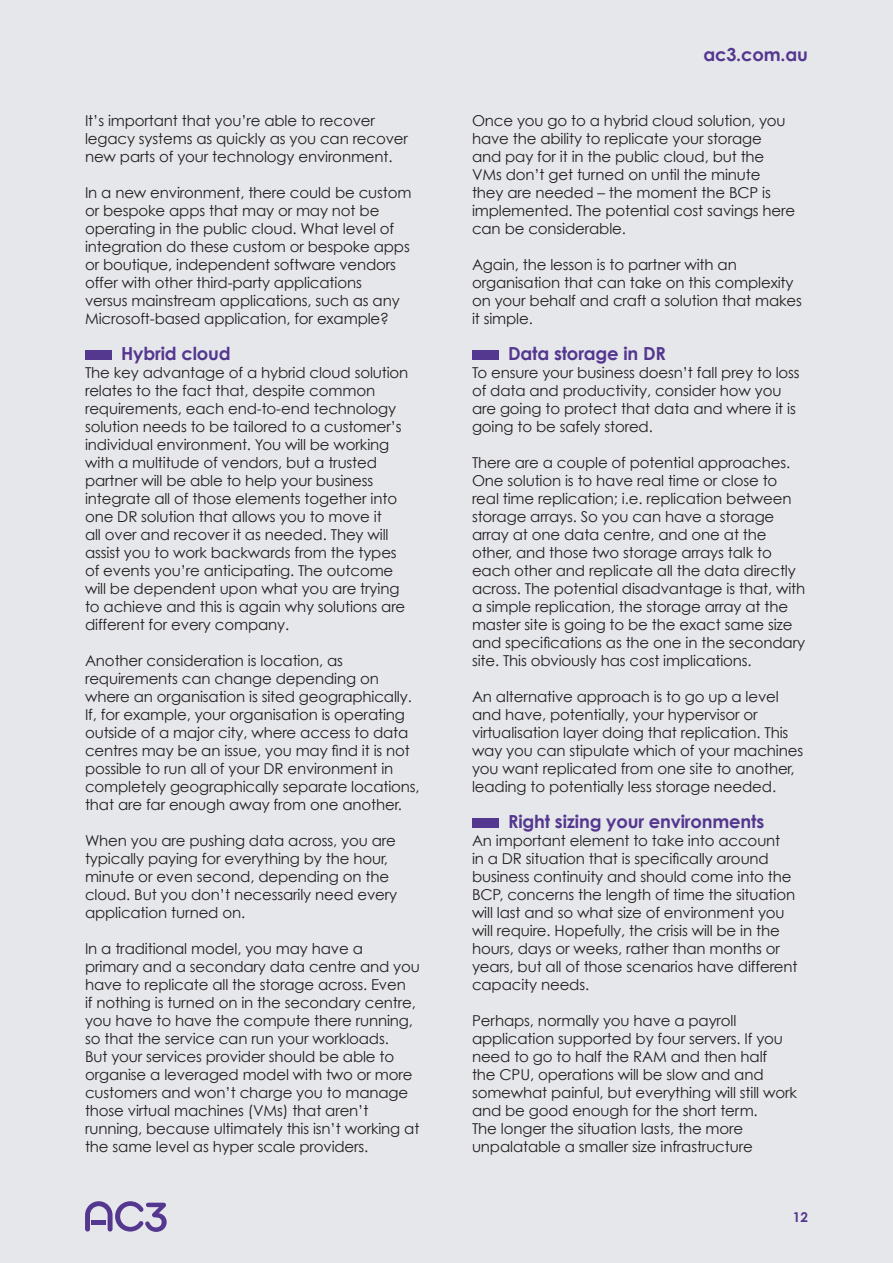
<style>
.page{position:relative;width:893px;height:1263px;background:#e0e2e6}
.page>*{position:absolute;margin:0;border:0;box-sizing:border-box;transform-origin:0 0}
.t1{font:700 18px "Century Gothic";letter-spacing:-.01em;color:#54378f}
.t2{font:15px/18px "Century Gothic";letter-spacing:-.01em;color:#231f20}
.t3{font:700 13.5px "Century Gothic";color:#54378f}
</style>
<div class="page">
<svg style="left:85px;top:1201px;width:82px;height:31px"></svg>
<div style="left:85px;top:351px;width:27px;height:9px;background:#54378f"></div>
<div style="left:472px;top:351px;width:27px;height:9px;background:#54378f"></div>
<div style="left:472px;top:819px;width:27px;height:9px;background:#54378f"></div>
<p class="t2" style="left:85px;top:111px;width:325px">It’s important that you’re able to recover legacy systems as quickly as you can recover new parts of your technology environment.</p>
<p class="t2" style="left:85px;top:183px;width:328px">In a new environment, there could be custom or bespoke apps that may or may not be operating in the public cloud. What level of integration do these custom or bespoke apps or boutique, independent software vendors offer with other third-party applications<br>versus mainstream applications, such as any Microsoft-based application, for example?</p>
<p class="t1" style="left:121px;top:342px;width:111px">Hybrid cloud</p>
<p class="t2" style="left:85px;top:363px;width:325px">The key advantage of a hybrid cloud solution relates to the fact that, despite common requirements, each end-to-end technology solution needs to be tailored to a customer’s individual environment. You will be working with a multitude of vendors, but a trusted partner will be able to help your business integrate all of those elements together into one DR solution that allows you to move it<br>all over and recover it as needed. They will assist you to work backwards from the types of events you’re anticipating. The outcome will be dependent upon what you are trying to achieve and this is again why solutions are different for every company.</p>
<p class="t2" style="left:85px;top:651px;width:336px">Another consideration is location, as requirements can change depending on where an organisation is sited geographically.<br>If, for example, your organisation is operating outside of a major city, where access to data centres may be an issue, you may find it is not possible to run all of your DR environment in completely geographically separate locations, that are far enough away from one another.</p>
<p class="t2" style="left:85px;top:831px;width:314px">When you are pushing data across, you are typically paying for everything by the hour, minute or even second, depending on the cloud. But you don’t necessarily need every application turned on.</p>
<p class="t2" style="left:85px;top:939px;width:336px">In a traditional model, you may have a primary and a secondary data centre and you have to replicate all the storage across. Even<br>if nothing is turned on in the secondary centre, you have to have the compute there running, so that the service can run your workloads.<br>But your services provider should be able to organise a leveraged model with two or more customers and won’t charge you to manage those virtual machines (VMs) that aren’t running, because ultimately this isn’t working at the same level as hyper scale providers.</p>
<p class="t1" style="left:703px;top:43px;width:106px">ac3.com.au</p>
<p class="t2" style="left:472px;top:111px;width:325px">Once you go to a hybrid cloud solution, you have the ability to replicate your storage<br>and pay for it in the public cloud, but the VMs don’t get turned on until the minute they are needed – the moment the BCP is implemented. The potential cost savings here can be considerable.</p>
<p class="t2" style="left:472px;top:255px;width:332px">Again, the lesson is to partner with an organisation that can take on this complexity on your behalf and craft a solution that makes it simple.</p>
<p class="t1" style="left:508px;top:342px;width:159px">Data storage in DR</p>
<p class="t2" style="left:472px;top:363px;width:329px">To ensure your business doesn’t fall prey to loss of data and productivity, consider how you are going to protect that data and where it is going to be safely stored.</p>
<p class="t2" style="left:472px;top:453px;width:335px">There are a couple of potential approaches.<br>One solution is to have real time or close to real time replication; i.e. replication between storage arrays. So you can have a storage array at one data centre, and one at the other, and those two storage arrays talk to each other and replicate all the data directly across. The potential disadvantage is that, with a simple replication, the storage array at the master site is going to be the exact same size and specifications as the one in the secondary site. This obviously has cost implications.</p>
<p class="t2" style="left:472px;top:687px;width:333px">An alternative approach is to go up a level and have, potentially, your hypervisor or virtualisation layer doing that replication. This way you can stipulate which of your machines you want replicated from one site to another, leading to potentially less storage needed.</p>
<p class="t1" style="left:508px;top:810px;width:258px">Right sizing your environments</p>
<p class="t2" style="left:472px;top:831px;width:327px">An important element to take into account<br>in a DR situation that is specifically around business continuity and should come into the BCP, concerns the length of time the situation will last and so what size of environment you will require. Hopefully, the crisis will be in the hours, days or weeks, rather than months or years, but all of those scenarios have different capacity needs.</p>
<p class="t2" style="left:472px;top:1011px;width:326px">Perhaps, normally you have a payroll application supported by four servers. If you need to go to half the RAM and then half<br>the CPU, operations will be slow and and somewhat painful, but everything will still work and be good enough for the short term.</p>
<p class="t2" style="left:472px;top:1119px;width:282px">The longer the situation lasts, the more unpalatable a smaller size infrastructure</p>
<p class="t3" style="left:793px;top:1208px;width:17px">12</p>
</div>
